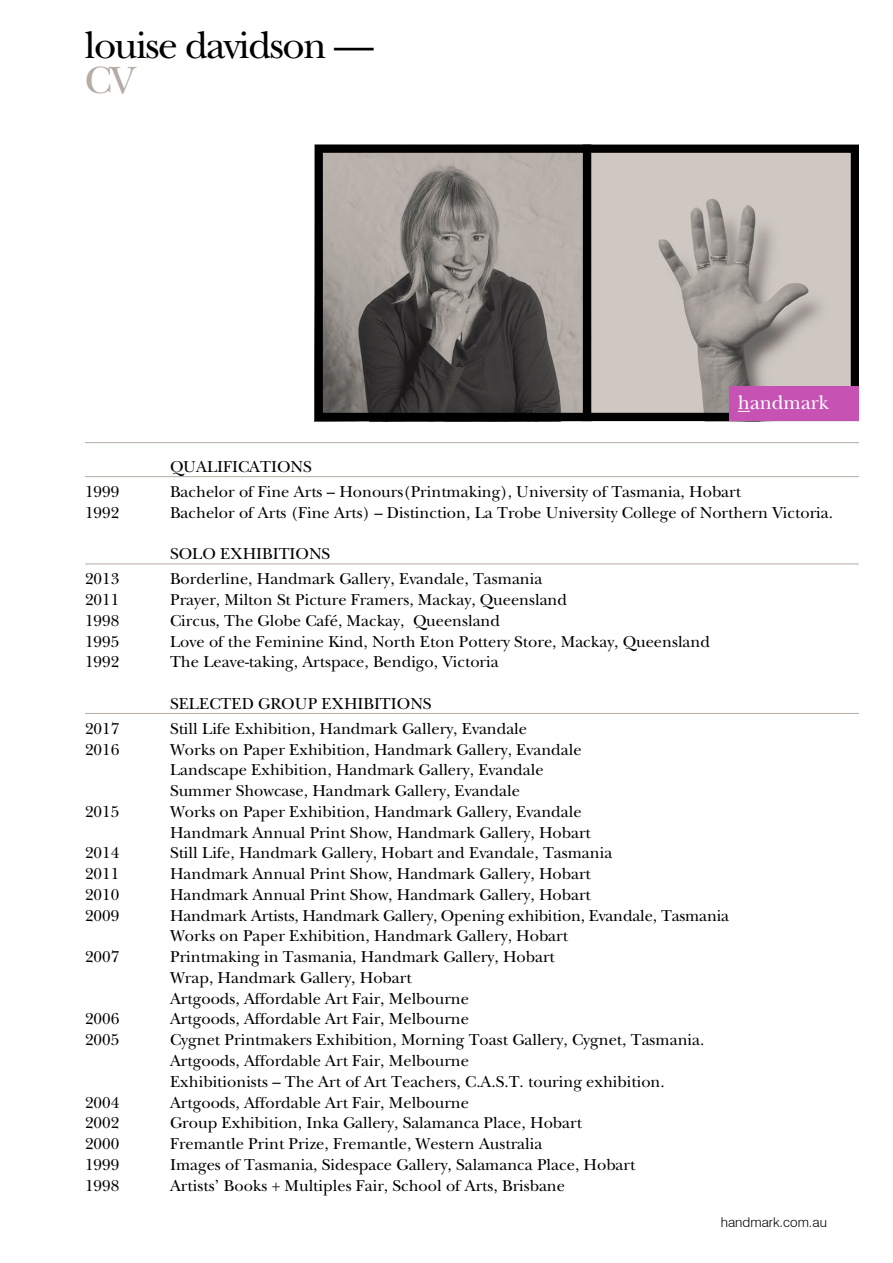
<style>
.page{position:relative;width:893px;height:1263px;background:#fff}
.page>*{position:absolute;margin:0;border:0;box-sizing:border-box;transform-origin:0 0}
.t1{font:39.6px "New Baskerville Std";letter-spacing:-.04em;color:#000}
.t2{font:39.6px "New Baskerville Std";color:#b5aca5}
.t3{font:20.25px "New Baskerville Std";color:#fff}
.t4{font:16.5px/20.7px "New Baskerville Std";color:#000}
.t5{font:300 13.5px "Swiss 721 BT";color:#000}
</style>
<div class="page">
<img style="left:592px;top:154px;width:258px;height:258px">
<div style="left:583px;top:145px;width:276px;height:276px;border:8px solid #000"></div>
<img style="left:324px;top:154px;width:258px;height:258px">
<div style="left:315px;top:145px;width:276px;height:276px;border:8px solid #000"></div>
<hr style="left:85px;top:476px;width:774px;height:1px;background:#b5aca5">
<hr style="left:85px;top:563px;width:774px;height:1px;background:#b5aca5">
<hr style="left:85px;top:713px;width:774px;height:1px;background:#b5aca5">
<hr style="left:85px;top:442px;width:774px;height:1px;background:#b5aca5">
<div style="left:730px;top:387px;width:129px;height:34px;background:#c652b4"></div>
<svg style="left:738px;top:411px;width:12px;height:1px"></svg>
<h1 class="t1" style="left:85px;top:22px;width:291px">louise davidson —</h1>
<h1 class="t2" style="left:85px;top:58px;width:52px">CV</h1>
<p class="t4" style="left:170px;top:456px;width:143px">QUALIFICATIONS</p>
<p class="t3" style="left:738px;top:391px;width:93px">handmark</p>
<p class="t4" style="left:85px;top:481px;width:36px">1999</p>
<p class="t4" style="left:170px;top:481px;width:572px">Bachelor of Fine Arts – Honours(Printmaking), University of Tasmania, Hobart</p>
<p class="t4" style="left:85px;top:502px;width:36px">1992</p>
<p class="t4" style="left:170px;top:502px;width:664px">Bachelor of Arts (Fine Arts) – Distinction, La Trobe University College of Northern Victoria.</p>
<p class="t4" style="left:170px;top:544px;width:162px">SOLO EXHIBITIONS</p>
<p class="t4" style="left:85px;top:569px;width:36px">2013</p>
<p class="t4" style="left:170px;top:569px;width:374px">Borderline, Handmark Gallery, Evandale, Tasmania</p>
<p class="t4" style="left:85px;top:589px;width:36px">2011</p>
<p class="t4" style="left:170px;top:589px;width:398px">Prayer, Milton St Picture Framers, Mackay, Queensland</p>
<p class="t4" style="left:85px;top:610px;width:36px">1998</p>
<p class="t4" style="left:170px;top:610px;width:332px">Circus, The Globe Café, Mackay, Queensland</p>
<p class="t4" style="left:85px;top:631px;width:36px">1995</p>
<p class="t4" style="left:170px;top:631px;width:541px">Love of the Feminine Kind, North Eton Pottery Store, Mackay, Queensland</p>
<p class="t4" style="left:85px;top:652px;width:36px">1992</p>
<p class="t4" style="left:170px;top:652px;width:330px">The Leave-taking, Artspace, Bendigo, Victoria</p>
<p class="t4" style="left:170px;top:693px;width:263px">SELECTED GROUP EXHIBITIONS</p>
<p class="t4" style="left:85px;top:718px;width:36px">2017</p>
<p class="t4" style="left:170px;top:718px;width:359px">Still Life Exhibition, Handmark Gallery, Evandale</p>
<p class="t4" style="left:85px;top:739px;width:36px">2016</p>
<p class="t4" style="left:170px;top:739px;width:413px">Works on Paper Exhibition, Handmark Gallery, Evandale<br>Landscape Exhibition, Handmark Gallery, Evandale<br>Summer Showcase, Handmark Gallery, Evandale</p>
<p class="t4" style="left:85px;top:801px;width:36px">2015</p>
<p class="t4" style="left:170px;top:801px;width:422px">Works on Paper Exhibition, Handmark Gallery, Evandale<br>Handmark Annual Print Show, Handmark Gallery, Hobart</p>
<p class="t4" style="left:85px;top:843px;width:36px">2014</p>
<p class="t4" style="left:170px;top:843px;width:444px">Still Life, Handmark Gallery, Hobart and Evandale, Tasmania</p>
<p class="t4" style="left:85px;top:863px;width:36px">2011</p>
<p class="t4" style="left:170px;top:863px;width:422px">Handmark Annual Print Show, Handmark Gallery, Hobart</p>
<p class="t4" style="left:85px;top:884px;width:36px">2010</p>
<p class="t4" style="left:170px;top:884px;width:422px">Handmark Annual Print Show, Handmark Gallery, Hobart</p>
<p class="t4" style="left:85px;top:905px;width:36px">2009</p>
<p class="t4" style="left:170px;top:905px;width:561px">Handmark Artists, Handmark Gallery, Opening exhibition, Evandale, Tasmania<br>Works on Paper Exhibition, Handmark Gallery, Hobart</p>
<p class="t4" style="left:85px;top:946px;width:36px">2007</p>
<p class="t4" style="left:170px;top:946px;width:386px">Printmaking in Tasmania, Handmark Gallery, Hobart<br>Wrap, Handmark Gallery, Hobart<br>Artgoods, Affordable Art Fair, Melbourne</p>
<p class="t4" style="left:85px;top:1009px;width:36px">2006</p>
<p class="t4" style="left:170px;top:1009px;width:300px">Artgoods, Affordable Art Fair, Melbourne</p>
<p class="t4" style="left:85px;top:1030px;width:36px">2005</p>
<p class="t4" style="left:170px;top:1030px;width:536px">Cygnet Printmakers Exhibition, Morning Toast Gallery, Cygnet, Tasmania.<br>Artgoods, Affordable Art Fair, Melbourne<br>Exhibitionists – The Art of Art Teachers, C.A.S.T. touring exhibition.</p>
<p class="t4" style="left:85px;top:1092px;width:36px">2004</p>
<p class="t4" style="left:170px;top:1092px;width:300px">Artgoods, Affordable Art Fair, Melbourne</p>
<p class="t4" style="left:85px;top:1113px;width:36px">2002</p>
<p class="t4" style="left:170px;top:1113px;width:413px">Group Exhibition, Inka Gallery, Salamanca Place, Hobart</p>
<p class="t4" style="left:85px;top:1133px;width:36px">2000</p>
<p class="t4" style="left:170px;top:1133px;width:374px">Fremantle Print Prize, Fremantle, Western Australia</p>
<p class="t4" style="left:85px;top:1154px;width:36px">1999</p>
<p class="t4" style="left:170px;top:1154px;width:467px">Images of Tasmania, Sidespace Gallery, Salamanca Place, Hobart</p>
<p class="t4" style="left:85px;top:1175px;width:36px">1998</p>
<p class="t4" style="left:170px;top:1175px;width:397px">Artists’ Books + Multiples Fair, School of Arts, Brisbane</p>
<p class="t5" style="left:721px;top:1214px;width:108px">handmark.com.au</p>
</div>
